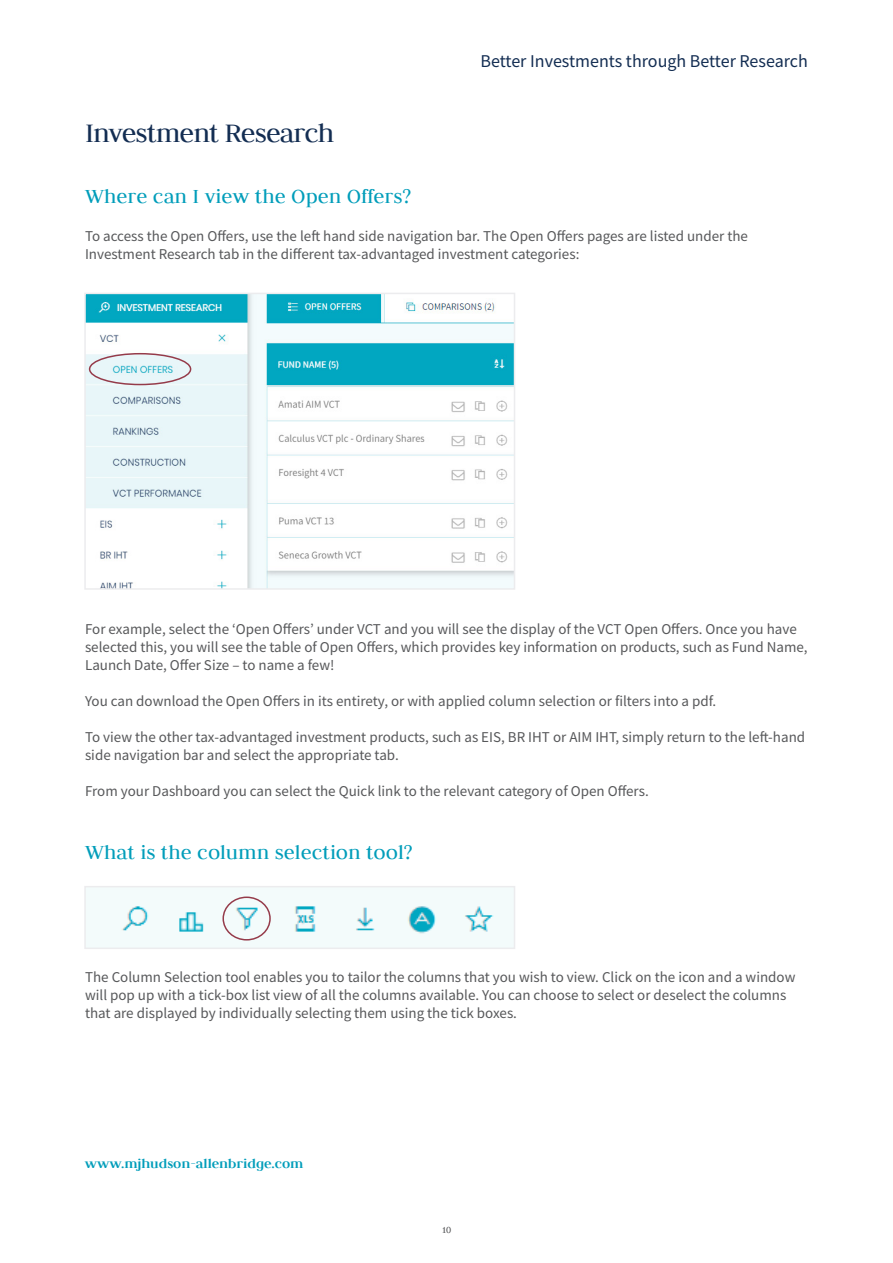
<style>
.page{position:relative;width:893px;height:1263px;background:#fff}
.page>*{position:absolute;margin:0;border:0;box-sizing:border-box;transform-origin:0 0}
.Table_Body{font:30px "Judson";letter-spacing:-.03em;color:#132d52}
.Content_Header{font:22.5px "Judson";color:#009dba}
.t1{font:18px "Source Sans Pro";color:#132d52}
.Heading_Sub_Sub_Para{font:15px/18px "Source Sans Pro";color:#57585a}
.t2{font:700 15px "Judson";color:#009dba}
.t3{font:10.5px "Judson";color:#57585a}
</style>
<div class="page">
<img style="left:87px;top:296px;width:425px;height:291px">
<div style="left:84px;top:293px;width:431px;height:297px;border:2px solid #ececee"></div>
<img style="left:87px;top:889px;width:425px;height:57px">
<div style="left:84px;top:886px;width:431px;height:63px;border:2px solid #ececee"></div>
<div style="left:222px;top:896px;width:49px;height:44px;border:2px solid #953b4a;border-radius:50%"></div>
<div style="left:89px;top:353px;width:102px;height:32px;border:2px solid #953b4a;border-radius:50%"></div>
<p class="Table_Body" style="left:85px;top:115px;width:251px">Investment Research</p>
<p class="Content_Header" style="left:85px;top:183px;width:328px">Where can I view the Open Offers?</p>
<p class="t1" style="left:480px;top:49px;width:329px">Better Investments through Better Research</p>
<p class="Heading_Sub_Sub_Para" style="left:85px;top:227px;width:664px">To access the Open Offers, use the left hand side navigation bar. The Open Offers pages are listed under the<br>Investment Research tab in the different tax-advantaged investment categories:</p>
<p class="Heading_Sub_Sub_Para" style="left:85px;top:620px;width:724px">For example, select the ‘Open Offers’ under VCT and you will see the display of the VCT Open Offers. Once you have selected this, you will see the table of Open Offers, which provides key information on products, such as Fund Name,<br>Launch Date, Offer Size – to name a few!</p>
<p class="Heading_Sub_Sub_Para" style="left:85px;top:692px;width:633px">You can download the Open Offers in its entirety, or with applied column selection or filters into a pdf.</p>
<p class="Heading_Sub_Sub_Para" style="left:85px;top:728px;width:722px">To view the other tax-advantaged investment products, such as EIS, BR IHT or AIM IHT, simply return to the left-hand side navigation bar and select the appropriate tab.</p>
<p class="Heading_Sub_Sub_Para" style="left:85px;top:782px;width:565px">From your Dashboard you can select the Quick link to the relevant category of Open Offers.</p>
<p class="Content_Header" style="left:85px;top:838px;width:329px">What is the column selection tool?</p>
<p class="Heading_Sub_Sub_Para" style="left:85px;top:968px;width:712px">The Column Selection tool enables you to tailor the columns that you wish to view. Click on the icon and a window will pop up with a tick-box list view of all the columns available. You can choose to select or deselect the columns that are displayed by individually selecting them using the tick boxes.</p>
<p class="t2" style="left:85px;top:1155px;width:220px">www.mjhudson-allenbridge.com</p>
<p class="t3" style="left:442px;top:1223px;width:11px">10</p>
</div>
